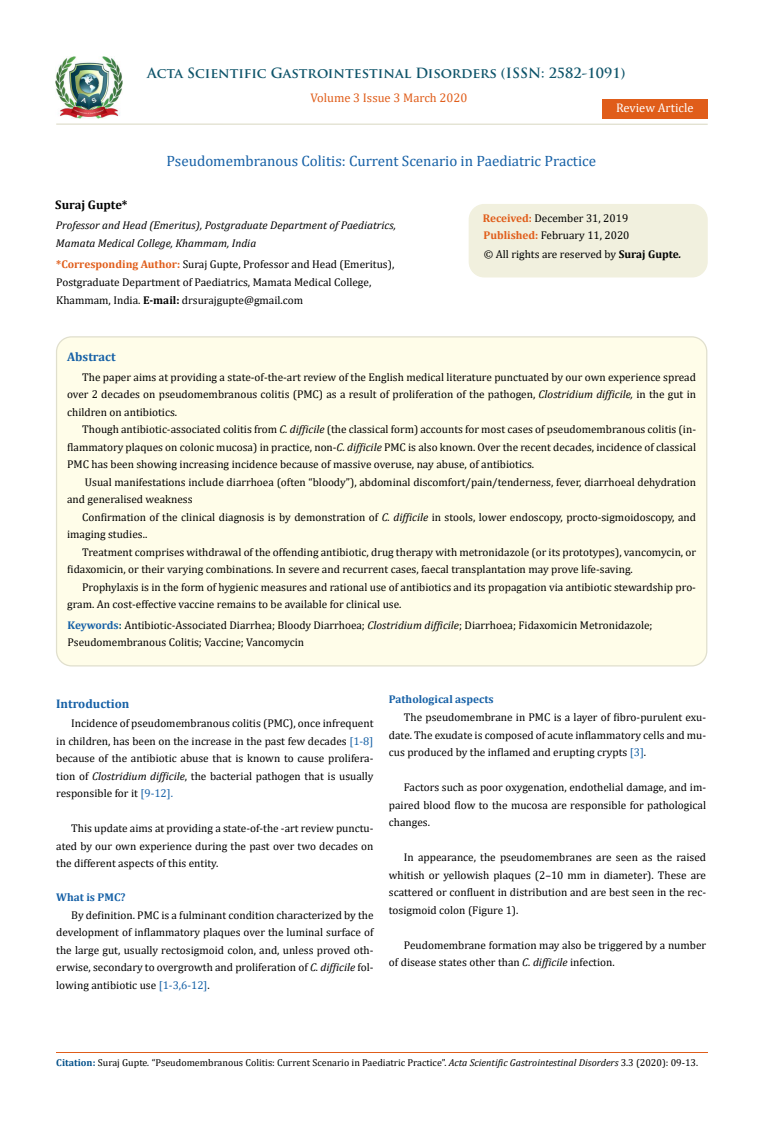
<style>
.page{position:relative;width:764px;height:1140px;background:#fff}
.page>*{position:absolute;margin:0;border:0;box-sizing:border-box;transform-origin:0 0}
.t1{font:15px "Cambria";color:#1560a6}
.t2{font:700 13.75px "Trajan Pro";color:#0e546a}
.t3{font:12.5px "Cambria";color:#e05d1a}
.t4{font:700 12.5px "Cambria";color:#1560a6}
.t5{font:12.5px "Cambria";color:#fff}
.t6{font:700 12.5px "Cambria";color:#000}
.t7{font:11.25px/17.5px "Cambria";color:#000}
.t8{font:italic 11.25px/17.5px "Cambria";color:#000}
.t9{font:700 11.25px "Cambria";color:#1560a6}
.t10{font:10px "Cambria";color:#000}
.s1{font-weight:700;color:#e05d1a}
.s2{font-weight:700}
.s3{font-weight:700;font-style:italic}
.s4{font-style:italic}
.s5{font-weight:700;color:#1560a6}
.s6{font-weight:700;color:#0e546a}
.s7{color:#1560a6}
.s8{font-weight:700;color:#035089}
</style>
<div class="page">
<img style="left:56px;top:57px;width:66px;height:61px">
<div style="left:602px;top:99px;width:105px;height:20px;background:#e05d1a"></div>
<div style="left:57px;top:337px;width:650px;height:329px;background:#fffde9;border-radius:15px"></div>
<div style="left:469px;top:205px;width:238px;height:72px;background:#f1f0de;border-radius:15px"></div>
<div style="left:469px;top:204px;width:238px;height:73px;border:1px solid #f1f0de;border-radius:15px"></div>
<hr style="left:56px;top:1053px;width:651px;height:1px;background:#e05d1a">
<hr style="left:56px;top:123px;width:651px;height:2px;background:#e0dfcd">
<p class="t2" style="left:147px;top:64px;width:480px">Acta Scientific Gastrointestinal Disorders (ISSN: 2582-1091)</p>
<p class="t3" style="left:310px;top:91px;width:158px">Volume 3 Issue 3 March 2020</p>
<p class="t5" style="left:616px;top:100px;width:79px">Review Article</p>
<h1 class="t1" style="left:166px;top:152px;width:431px">Pseudomembranous Colitis: Current Scenario in Paediatric Practice</h1>
<p class="t6" style="left:55px;top:196px;width:74px">Suraj Gupte*</p>
<p class="t8" style="left:56px;top:216px;width:341px">Professor and Head (Emeritus), Postgraduate Department of Paediatrics,<br>Mamata Medical College, Khammam, India</p>
<p class="t7" style="left:56px;top:256px;width:340px"><span class="s1">*Corresponding Author:</span> Suraj Gupte, Professor and Head (Emeritus),<br>Postgraduate Department of Paediatrics, Mamata Medical College,<br>Khammam, India. <span class="s2">E-mail:</span> drsurajgupte@gmail.com</p>
<p class="t4" style="left:67px;top:348px;width:50px">Abstract</p>
<p class="t7" style="left:483px;top:209px;width:148px;line-height:17.9px"><span class="s1">Received:</span> December 31, 2019<br><span class="s1">Published:</span> February 11, 2020</p>
<p class="t7" style="left:484px;top:246px;width:199px">© All rights are reserved by <span class="s2">Suraj Gupte</span><span class="s3">.</span></p>
<p class="t7" style="left:67px;top:368px;width:630px;text-align:justify;text-indent:15px">The paper aims at providing a state-of-the-art review of the English medical literature punctuated by our own experience spread over 2 decades on pseudomembranous colitis (PMC) as a result of proliferation of the pathogen, <span class="s4">Clostridium difficile,</span> in the gut in children on antibiotics.</p>
<p class="t7" style="left:67px;top:421px;width:630px;text-align:justify;text-indent:15px">Though antibiotic-associated colitis from <span class="s4">C. difficile</span> (the classical form) accounts for most cases of pseudomembranous colitis (in&shy;flammatory plaques on colonic mucosa) in practice, non-<span class="s4">C. difficile</span> PMC is also known. Over the recent decades, incidence of classical PMC has been showing increasing incidence because of massive overuse, nay abuse, of antibiotics.</p>
<p class="t7" style="left:67px;top:473px;width:630px;text-indent:18px">Usual manifestations include diarrhoea (often “bloody”), abdominal discomfort/pain/tenderness, fever, diarrhoeal dehydration and generalised weakness</p>
<p class="t7" style="left:67px;top:508px;width:630px;text-indent:15px">Confirmation of the clinical diagnosis is by demonstration of <span class="s4">C. difficile</span> in stools, lower endoscopy, procto-sigmoidoscopy, and imaging studies..</p>
<p class="t7" style="left:67px;top:543px;width:630px;text-indent:15px">Treatment comprises withdrawal of the offending antibiotic, drug therapy with metronidazole (or its prototypes), vancomycin, or fidaxomicin, or their varying combinations. In severe and recurrent cases, faecal transplantation may prove life-saving.</p>
<p class="t7" style="left:67px;top:578px;width:630px;text-indent:15px">Prophylaxis is in the form of hygienic measures and rational use of antibiotics and its propagation via antibiotic stewardship pro&shy;gram. An cost-effective vaccine remains to be available for clinical use.</p>
<p class="t7" style="left:68px;top:616px;width:586px"><span class="s5">Keywords</span><span class="s6">:</span> Antibiotic-Associated Diarrhea; Bloody Diarrhoea; <span class="s4">Clostridium difficile</span>; Diarrhoea; Fidaxomicin Metronidazole;<br>Pseudomembranous Colitis; Vaccine; Vancomycin</p>
<p class="t4" style="left:56px;top:695px;width:75px">Introduction</p>
<p class="t7" style="left:56px;top:715px;width:319px;text-align:justify;text-indent:15px">Incidence of pseudomembranous colitis (PMC), once infrequent in children, has been on the increase in the past few decades <span class="s7">[1-8] </span>because of the antibiotic abuse that is known to cause prolifera&shy;tion of <span class="s4">Clostridium difficile</span>, the bacterial pathogen that is usually responsible for it <span class="s7">[9-12].</span></p>
<p class="t7" style="left:56px;top:820px;width:319px;text-align:justify;text-indent:15px">This update aims at providing a state-of-the -art review punctu&shy;ated by our own experience during the past over two decades on the different aspects of this entity.</p>
<p class="t9" style="left:56px;top:889px;width:71px">What is PMC?</p>
<p class="t7" style="left:56px;top:906px;width:319px;text-align:justify;text-indent:15px">By definition. PMC is a fulminant condition characterized by the development of inflammatory plaques over the luminal surface of the large gut, usually rectosigmoid colon, and, unless proved oth&shy;erwise, secondary to overgrowth and proliferation of <span class="s4">C. difficile</span> fol&shy;lowing antibiotic use <span class="s7">[1-3,6-12]</span>.</p>
<p class="t9" style="left:389px;top:691px;width:106px">Pathological aspects</p>
<p class="t7" style="left:389px;top:708px;width:319px;text-align:justify;text-indent:15px">The pseudomembrane in PMC is a layer of fibro-purulent exu&shy;date. The exudate is composed of acute inflammatory cells and mu&shy;cus produced by the inflamed and erupting crypts <span class="s7">[3]</span>.</p>
<p class="t7" style="left:389px;top:778px;width:319px;text-align:justify;text-indent:15px">Factors such as poor oxygenation, endothelial damage, and im&shy;paired blood flow to the mucosa are responsible for pathological changes.</p>
<p class="t7" style="left:389px;top:848px;width:319px;text-align:justify;text-indent:15px">In appearance, the pseudomembranes are seen as the raised whitish or yellowish plaques (2–10 mm in diameter). These are scattered or confluent in distribution and are best seen in the rec&shy;tosigmoid colon (Figure 1).</p>
<p class="t7" style="left:389px;top:936px;width:319px;text-indent:15px">Peudomembrane formation may also be triggered by a number of disease states other than <span class="s4">C. difficile</span> infection.</p>
<p class="t10" style="left:56px;top:1057px;width:643px"><span class="s8">Citation:</span> Suraj Gupte<span class="s4">.</span> “Pseudomembranous Colitis: Current Scenario in Paediatric Practice”. <span class="s4">Acta Scientific Gastrointestinal Disorders</span> 3.3 (2020): 09-13.</p>
</div>
